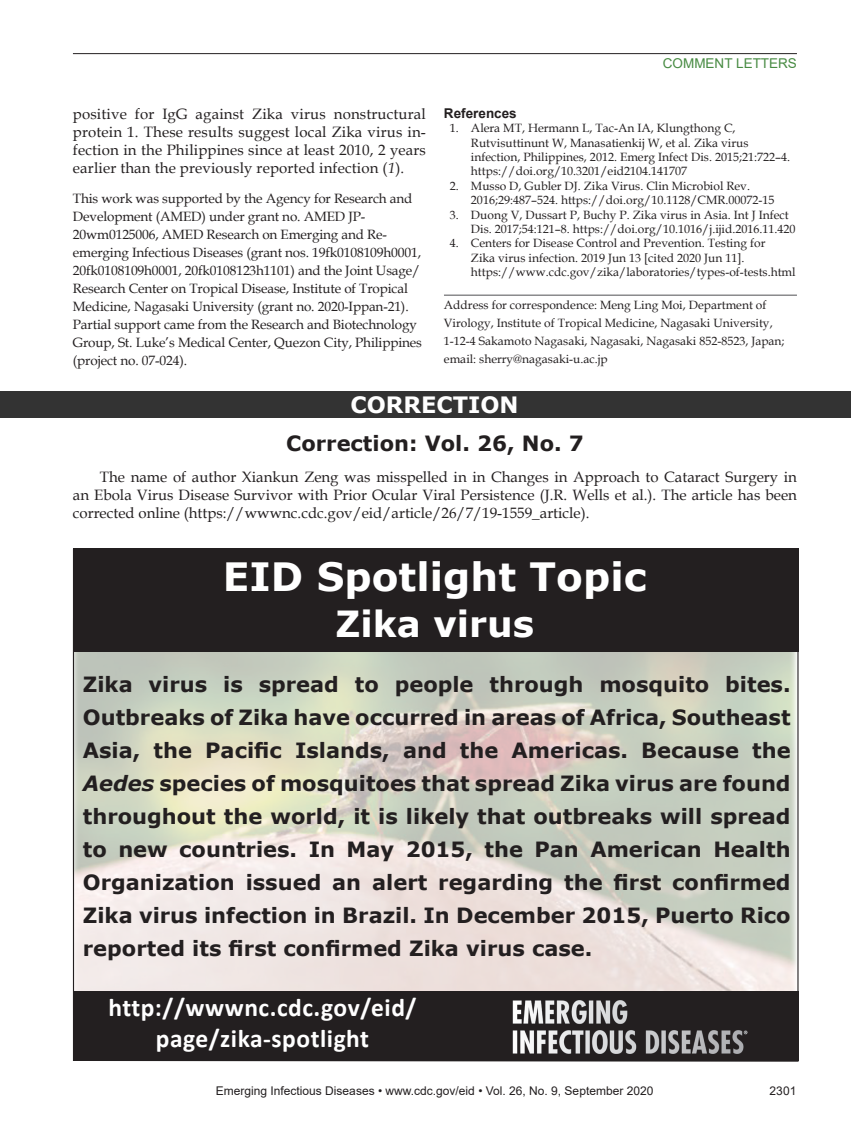
<style>
.page{position:relative;width:851px;height:1134px;background:#fff}
.page>*{position:absolute;margin:0;border:0;box-sizing:border-box;transform-origin:0 0}
.t1{font:700 39px "Verdana";color:#fff}
.t2{font:700 36px "Verdana";color:#fff}
.t3{font:700 25.5px/30.6px "Calibri";letter-spacing:.02em;color:#fff;text-align:center}
.t4{font:700 22.5px "Verdana";color:#fff}
.Article_Title{font:700 21px/33px "Verdana";color:#231f20;text-align:justify}
.Body_Text{font:15px/18px "Book Antiqua";letter-spacing:.005em;color:#231f20;text-align:justify}
.Acknowledgment{font:13.5px/18px "Book Antiqua";letter-spacing:-.01em;color:#231f20}
.t5{font:13.5px "Arial";color:#488b43}
.Ref_Title{font:700 13.5px "Arial";color:#231f20}
.References{font:12px/14.4px "Book Antiqua";color:#231f20}
.Correspondence{font:12px/18px "Book Antiqua";color:#231f20}
.t6{font:12px "Arial";color:#231f20}
.s1{font-style:italic}
</style>
<div class="page">
<hr style="left:73px;top:53px;width:723px;height:1px;background:#231f20">
<hr style="left:444px;top:295px;width:353px;height:1px;background:#636366">
<svg style="left:72px;top:548px;width:727px;height:514px;background:#d8d7cb"></svg>
<div style="left:73px;top:549px;width:725px;height:103px;background:#231f20"></div>
<div style="left:73px;top:991px;width:725px;height:70px;background:#231f20"></div>
<img style="left:512px;top:1000px;width:236px;height:54px">
<div style="left:0;top:392px;width:850px;height:26px;background:#333"></div>
<p class="Body_Text" style="left:73px;top:104px;width:354px">positive for IgG against Zika virus nonstructural protein 1. These results suggest local Zika virus in&shy;fection in the Philippines since at least 2010, 2 years earlier than the previously reported infection (<span class="s1">1</span>).</p>
<p class="Acknowledgment" style="left:73px;top:189px;width:350px">This work was supported by the Agency for Research and Development (AMED) under grant no. AMED JP-20wm0125006, AMED Research on Emerging and Re&shy;emerging Infectious Diseases (grant nos. 19fk0108109h0001, 20fk0108109h0001, 20fk0108123h1101) and the Joint Usage/ Research Center on Tropical Disease, Institute of Tropical Medicine, Nagasaki University (grant no. 2020-Ippan-21).<br>Partial support came from the Research and Biotechnology Group, St. Luke’s Medical Center, Quezon City, Philippines (project no. 07-024).</p>
<p class="t5" style="left:662px;top:54px;width:136px">COMMENT LETTERS</p>
<p class="Ref_Title" style="left:444px;top:104px;width:74px">References</p>
<p class="References" style="left:471px;top:121px;width:320px;text-indent:-21px">1. Alera MT, Hermann L, Tac-An IA, Klungthong C, Rutvisuttinunt W, Manasatienkij W, et al. Zika virus infection, Philippines, 2012. Emerg Infect Dis. 2015;21:722–4. https://doi.org/10.3201/eid2104.141707</p>
<p class="References" style="left:471px;top:178px;width:305px;text-indent:-21px">2. Musso D, Gubler DJ. Zika Virus. Clin Microbiol Rev.<br>2016;29:487–524. https://doi.org/10.1128/CMR.00072-15</p>
<p class="References" style="left:471px;top:207px;width:326px;text-indent:-21px">3. Duong V, Dussart P, Buchy P. Zika virus in Asia. Int J Infect<br>Dis. 2017;54:121–8. https://doi.org/10.1016/j.ijid.2016.11.420</p>
<p class="References" style="left:471px;top:236px;width:326px;text-indent:-21px">4. Centers for Disease Control and Prevention. Testing for<br>Zika virus infection. 2019 Jun 13 [cited 2020 Jun 11]. https://www.cdc.gov/zika/laboratories/types-of-tests.html</p>
<p class="Correspondence" style="left:444px;top:296px;width:342px">Address for correspondence: Meng Ling Moi, Department of Virology, Institute of Tropical Medicine, Nagasaki University, 1-12-4 Sakamoto Nagasaki, Nagasaki, Nagasaki 852-8523, Japan; email: sherry@nagasaki-u.ac.jp</p>
<p class="t4" style="left:350px;top:389px;width:170px">CORRECTION</p>
<p class="Article_Title" style="left:286px;top:426px;width:299px">Correction: Vol. 26, No. 7</p>
<p class="Body_Text" style="left:73px;top:468px;width:725px;text-indent:27px">The name of author Xiankun Zeng was misspelled in in Changes in Approach to Cataract Surgery in an Ebola Virus Disease Survivor with Prior Ocular Viral Persistence (J.R. Wells et al.). The article has been corrected online (https://wwwnc.cdc.gov/eid/article/26/7/19-1559_article).</p>
<p class="t1" style="left:223px;top:549px;width:425px">EID Spotlight Topic</p>
<p class="t2" style="left:335px;top:598px;width:200px">Zika virus</p>
<p class="Article_Title" style="left:83px;top:667px;width:709px">Zika virus is spread to people through mosquito bites.<br>Outbreaks of Zika have occurred in areas of Africa, Southeast Asia, the Pacific Islands, and the Americas. Because the <span class="s1">Aedes</span> species of mosquitoes that spread Zika virus are found throughout the world, it is likely that outbreaks will spread to new countries. In May 2015, the Pan American Health Organization issued an alert regarding the first confirmed Zika virus infection in Brazil. In December 2015, Puerto Rico reported its first confirmed Zika virus case.</p>
<p class="t3" style="left:108px;top:992px;width:309px">http://wwwnc.cdc.gov/eid/ page/zika-spotlight</p>
<p class="t6" style="left:216px;top:1083px;width:439px">Emerging Infectious Diseases • www.cdc.gov/eid • Vol. 26, No. 9, September 2020</p>
<p class="t6" style="left:769px;top:1083px;width:28px">2301</p>
</div>
